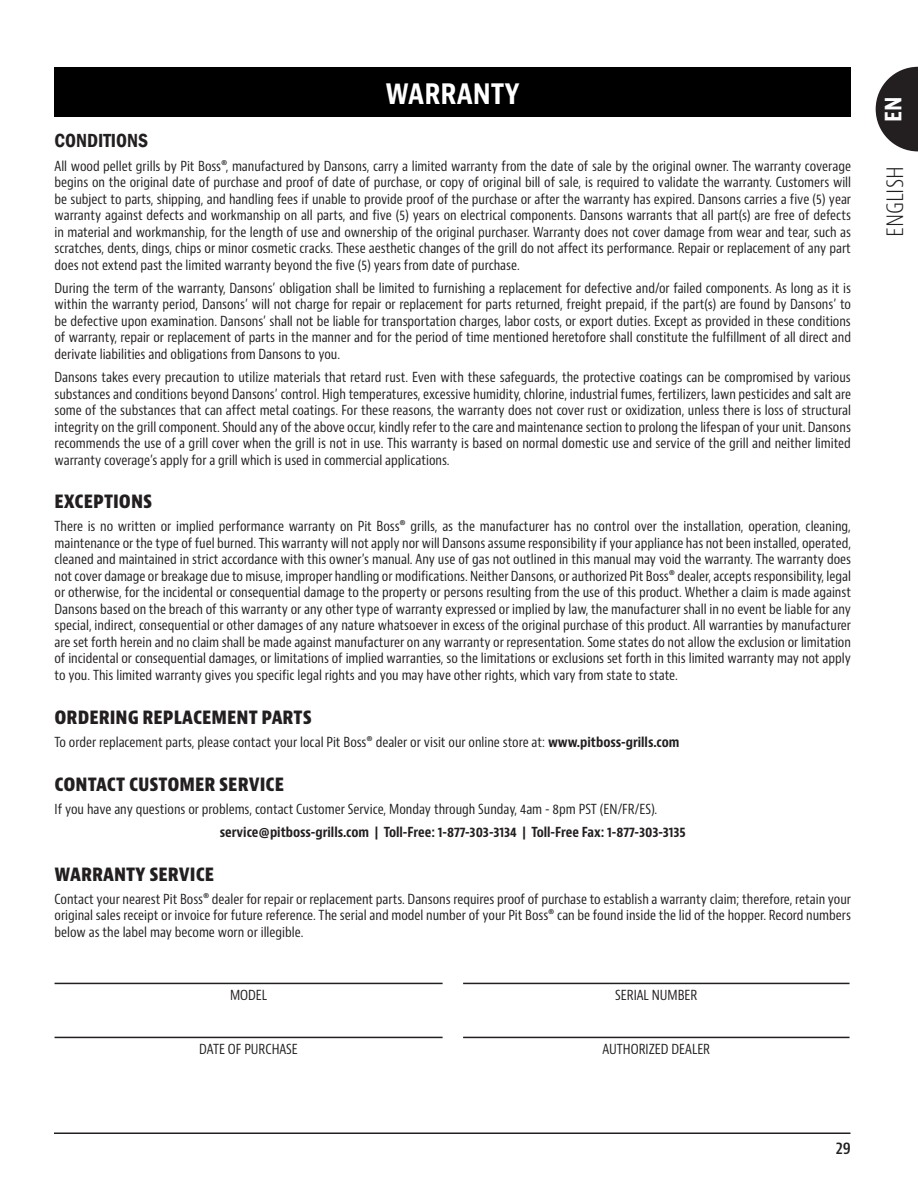
<style>
.page{position:relative;width:918px;height:1188px;background:#fff}
.page>*{position:absolute;margin:0;border:0;box-sizing:border-box;transform-origin:0 0}
.TXT{font:700 condensed 30px "Bernino Sans";color:#fff}
.t1{font:300 condensed 24px "Bernino Sans";color:#231f20}
.t2{font:700 condensed 24px "Bernino Sans";color:#fff}
.TXT-2{font:700 condensed 19.5px "Bernino Sans";color:#231f20}
.TXT-3{font:600 condensed 19.5px "Franklin Gothic";color:#231f20}
.t3{font:600 condensed 16.5px "Bernino Sans";color:#231f20}
.TXT-4{font:condensed 13.5px/16.5px "Bernino Sans";color:#231f20;text-align:justify}
.TXT-5{font:700 condensed 13.5px "Bernino Sans";color:#231f20}
.s1{font-weight:700}
</style>
<div class="page">
<hr style="left:54px;top:1132px;width:796px;height:2px;background:#231f20">
<svg style="left:876px;top:67px;width:42px;height:84px"></svg>
<div style="left:55px;top:68px;width:796px;height:49px;background:#000"></div>
<hr style="left:55px;top:983px;width:388px;height:1px;background:#231f20">
<hr style="left:55px;top:1037px;width:388px;height:1px;background:#231f20">
<hr style="left:463px;top:1037px;width:387px;height:1px;background:#231f20">
<hr style="left:463px;top:983px;width:387px;height:1px;background:#231f20">
<p class="TXT" style="left:385px;top:75px;width:136px">WARRANTY</p>
<p class="TXT-3" style="left:55px;top:128px;width:95px">CONDITIONS</p>
<p class="TXT-4" style="left:55px;top:158px;width:798px">All wood pellet grills by Pit Boss®, manufactured by Dansons, carry a limited warranty from the date of sale by the original owner. The warranty coverage begins on the original date of purchase and proof of date of purchase, or copy of original bill of sale, is required to validate the warranty. Customers will be subject to parts, shipping, and handling fees if unable to provide proof of the purchase or after the warranty has expired. Dansons carries a five (5) year warranty against defects and workmanship on all parts, and five (5) years on electrical components. Dansons warrants that all part(s) are free of defects in material and workmanship, for the length of use and ownership of the original purchaser. Warranty does not cover damage from wear and tear, such as scratches, dents, dings, chips or minor cosmetic cracks. These aesthetic changes of the grill do not affect its performance. Repair or replacement of any part does not extend past the limited warranty beyond the five (5) years from date of purchase.</p>
<p class="TXT-4" style="left:55px;top:280px;width:798px">During the term of the warranty, Dansons’ obligation shall be limited to furnishing a replacement for defective and/or failed components. As long as it is within the warranty period, Dansons’ will not charge for repair or replacement for parts returned, freight prepaid, if the part(s) are found by Dansons’ to be defective upon examination. Dansons’ shall not be liable for transportation charges, labor costs, or export duties. Except as provided in these conditions of warranty, repair or replacement of parts in the manner and for the period of time mentioned heretofore shall constitute the fulfillment of all direct and derivate liabilities and obligations from Dansons to you.</p>
<p class="TXT-4" style="left:55px;top:369px;width:798px">Dansons takes every precaution to utilize materials that retard rust. Even with these safeguards, the protective coatings can be compromised by various substances and conditions beyond Dansons’ control. High temperatures, excessive humidity, chlorine, industrial fumes, fertilizers, lawn pesticides and salt are some of the substances that can affect metal coatings. For these reasons, the warranty does not cover rust or oxidization, unless there is loss of structural integrity on the grill component. Should any of the above occur, kindly refer to the care and maintenance section to prolong the lifespan of your unit. Dansons recommends the use of a grill cover when the grill is not in use. This warranty is based on normal domestic use and service of the grill and neither limited warranty coverage’s apply for a grill which is used in commercial applications.</p>
<p class="TXT-2" style="left:55px;top:489px;width:99px">EXCEPTIONS</p>
<p class="TXT-4" style="left:55px;top:519px;width:798px">There is no written or implied performance warranty on Pit Boss® grills, as the manufacturer has no control over the installation, operation, cleaning, maintenance or the type of fuel burned. This warranty will not apply nor will Dansons assume responsibility if your appliance has not been installed, operated, cleaned and maintained in strict accordance with this owner’s manual. Any use of gas not outlined in this manual may void the warranty. The warranty does not cover damage or breakage due to misuse, improper handling or modifications. Neither Dansons, or authorized Pit Boss® dealer, accepts responsibility, legal or otherwise, for the incidental or consequential damage to the property or persons resulting from the use of this product. Whether a claim is made against Dansons based on the breach of this warranty or any other type of warranty expressed or implied by law, the manufacturer shall in no event be liable for any special, indirect, consequential or other damages of any nature whatsoever in excess of the original purchase of this product. All warranties by manufacturer are set forth herein and no claim shall be made against manufacturer on any warranty or representation. Some states do not allow the exclusion or limitation of incidental or consequential damages, or limitations of implied warranties, so the limitations or exclusions set forth in this limited warranty may not apply to you. This limited warranty gives you specific legal rights and you may have other rights, which vary from state to state.</p>
<p class="TXT-2" style="left:55px;top:705px;width:259px">ORDERING REPLACEMENT PARTS</p>
<p class="TXT-4" style="left:55px;top:734px;width:626px">To order replacement parts, please contact your local Pit Boss® dealer or visit our online store at: <span class="s1">www.pitboss-grills.com</span></p>
<p class="TXT-2" style="left:55px;top:771px;width:231px">CONTACT CUSTOMER SERVICE</p>
<p class="TXT-4" style="left:55px;top:801px;width:604px">If you have any questions or problems, contact Customer Service, Monday through Sunday, 4am - 8pm PST (EN/FR/ES).</p>
<p class="TXT-5" style="left:220px;top:824px;width:468px">service@pitboss-grills.com | Toll-Free: 1-877-303-3134 | Toll-Free Fax: 1-877-303-3135</p>
<p class="TXT-2" style="left:55px;top:862px;width:161px">WARRANTY SERVICE</p>
<p class="TXT-4" style="left:55px;top:891px;width:798px">Contact your nearest Pit Boss® dealer for repair or replacement parts. Dansons requires proof of purchase to establish a warranty claim; therefore, retain your original sales receipt or invoice for future reference. The serial and model number of your Pit Boss® can be found inside the lid of the hopper. Record numbers below as the label may become worn or illegible.</p>
<p class="TXT-4" style="left:230px;top:987px;width:39px">MODEL</p>
<p class="TXT-4" style="left:615px;top:987px;width:84px">SERIAL NUMBER</p>
<p class="TXT-4" style="left:199px;top:1041px;width:100px">DATE OF PURCHASE</p>
<p class="TXT-4" style="left:602px;top:1041px;width:109px">AUTHORIZED DEALER</p>
<h2 class="t2" style="left:878px;top:122px;width:27px;rotate:-90deg">EN</h2>
<h2 class="t1" style="left:880px;top:237px;width:72px;rotate:-90deg">ENGLISH</h2>
<p class="t3" style="left:836px;top:1138px;width:17px">29</p>
</div>
